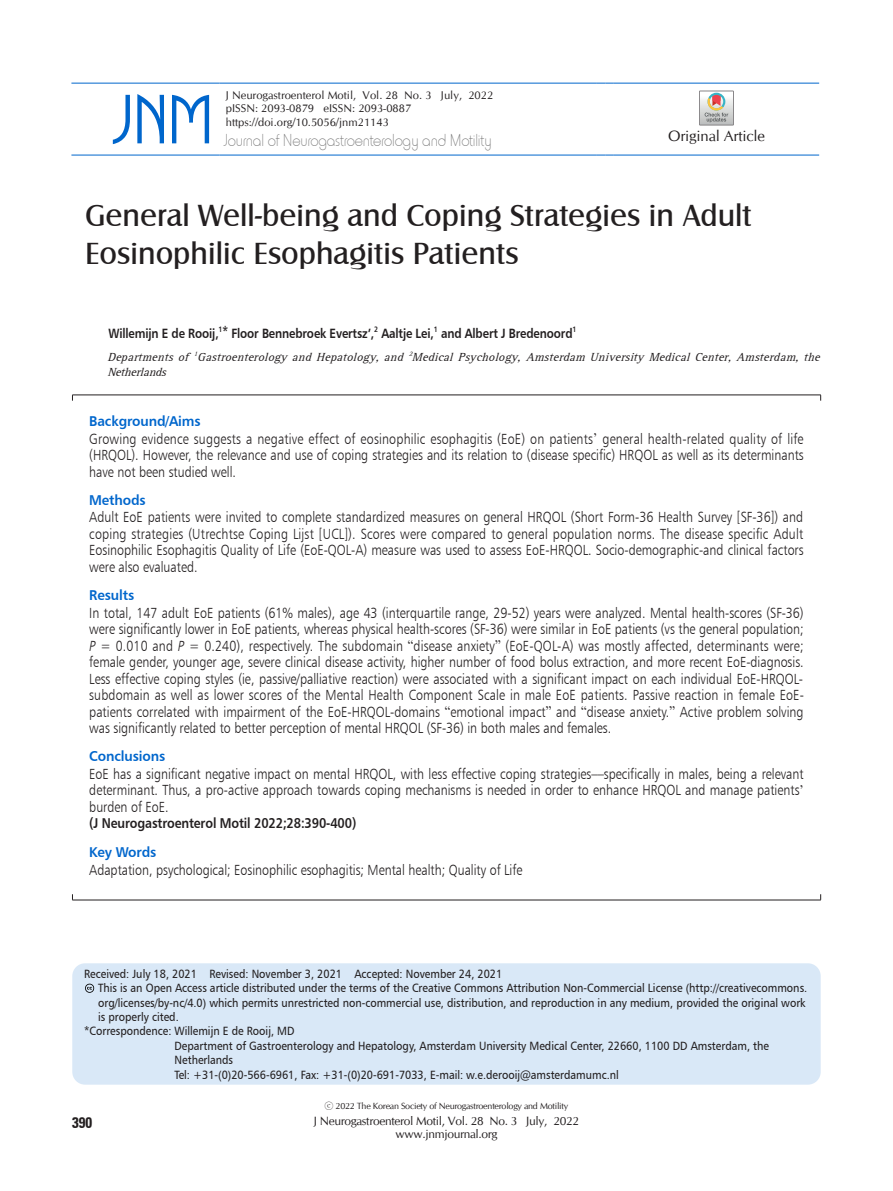
<style>
.page{position:relative;width:893px;height:1191px;background:#fff}
.page>*{position:absolute;margin:0;border:0;box-sizing:border-box;transform-origin:0 0}
.t1{font:500 64.5px "Busorama IT Cby BT";color:#06c}
.t2{font:31.5px/37.8px "Castle T";color:#231f20}
.t3{font:18px "Horatio D Ligh";letter-spacing:-.015em;color:#787878;scale:.9 1}
.t4{font:15.3px "Univeconbol";color:#231f20}
.t5{font:15px "CG Omega";letter-spacing:-.01em;color:#231f20}
.t6{font:14.7px/16.5px "Humanist 777 BT Light B";color:#231f20;text-align:justify;scale:.85 1}
.t7{font:14.25px "Humanist 777 BT Bold B";letter-spacing:-.01em;color:#06c;scale:.95 1}
.t8{font:14.25px "Humanist 777 BT Bold B";letter-spacing:-.01em;color:#231f20;scale:.87 1}
.t9{font:13.5px "Humanist 777 BT Bold B";letter-spacing:-.01em;color:#231f20;scale:.85 1}
.t10{font:12px "Humanist 777 BT Roman B";color:#231f20;scale:.9 1}
.t11{font:italic 12px "Rotisser";color:#231f20}
.t12{font:12px/13.5px "CG Omega";letter-spacing:-.025em;color:#231f20;text-align:center}
.t13{font:11.25px/13.5px "CG Omega";color:#231f20}
.t14{font:9px "CG Omega";letter-spacing:-.025em;color:#231f20}
.t15{font:7.8px "Humanist 777 BT Bold B";color:#231f20;scale:.85 1}
.t16{font:italic 7.05px "Rotisser";color:#231f20}
.s1{font-family:"Times New Roman"}
.s2{font-style:italic}
.s3{font-family:"Batang Che"}
</style>
<div class="page">
<hr style="left:71px;top:83px;width:148px;height:1px;background:#06c">
<hr style="left:71px;top:155px;width:148px;height:1px;background:#06c">
<hr style="left:219px;top:83px;width:378px;height:1px;background:#06c">
<svg style="left:597px;top:83px;width:17px;height:1px"></svg>
<hr style="left:614px;top:83px;width:205px;height:1px;background:#06c">
<hr style="left:614px;top:155px;width:205px;height:1px;background:#06c">
<svg style="left:597px;top:155px;width:17px;height:1px"></svg>
<hr style="left:219px;top:155px;width:378px;height:1px;background:#06c">
<div style="left:699px;top:91px;width:35px;height:34px;border:1px solid #888688"></div>
<svg style="left:699px;top:91px;width:34px;height:34px"></svg>
<div style="left:72px;top:963px;width:749px;height:121px;background:#d9e8f7;border-radius:13px"></div>
<svg style="left:85px;top:983px;width:10px;height:10px"></svg>
<hr style="left:72px;top:395px;width:749px;height:1px;background:#231f20">
<hr style="left:72px;top:899px;width:749px;height:1px;background:#231f20">
<h1 class="t1" style="left:112px;top:81px;width:102px">JNM</h1>
<p class="t13" style="left:226px;top:89px;width:269px">J Neurogastroenterol Motil, Vol. 28 No. 3 July, 2022 pISSN: 2093-0879 eISSN: 2093-0887 https://doi.org/10.5056/jnm21143</p>
<p class="t3" style="left:224px;top:130px;width:299px">Journal of Neurogastroenterology and Motility</p>
<p class="t5" style="left:668px;top:127px;width:98px">Original Article</p>
<h2 class="t2" style="left:85px;top:197px;width:668px">General Well-being and Coping Strategies in Adult<br>Eosinophilic Esophagitis Patients</h2>
<p class="t9" style="left:108px;top:325px;width:314px">Willemijn E de Rooij,<sup>1</sup>* Floor Bennebroek Evertsz’,</p>
<p class="t15" style="left:374px;top:324px;width:6px">2</p>
<p class="t9" style="left:381px;top:325px;width:63px">Aaltje Lei,</p>
<p class="t15" style="left:434px;top:324px;width:6px">1</p>
<p class="t9" style="left:441px;top:325px;width:156px">and Albert J Bredenoord</p>
<p class="t15" style="left:572px;top:324px;width:6px">1</p>
<p class="t11" style="left:107px;top:350px;width:82px">Departments of</p>
<p class="t16" style="left:194px;top:349px;width:7px">1</p>
<p class="t11" style="left:197px;top:350px;width:628px">Gastroenterology and Hepatology, and Medical Psychology, Amsterdam University Medical Center, Amsterdam, the</p>
<p class="t16" style="left:409px;top:349px;width:7px">2</p>
<p class="t11" style="left:107px;top:365px;width:64px">Netherlands</p>
<p class="t7" style="left:89px;top:412px;width:119px">Background/Aims</p>
<p class="t6" style="left:89px;top:430px;width:842px">Growing evidence suggests a negative effect of eosinophilic esophagitis (EoE) on patients<span class="s1">’</span> general health-related quality of life (HRQOL). However, the relevance and use of coping strategies and its relation to (disease specific) HRQOL as well as its determinants have not been studied well.</p>
<p class="t7" style="left:89px;top:491px;width:61px">Methods</p>
<p class="t6" style="left:89px;top:509px;width:842px">Adult EoE patients were invited to complete standardized measures on general HRQOL (Short Form-36 Health Survey [SF-36]) and coping strategies (Utrechtse Coping Lijst [UCL]). Scores were compared to general population norms. The disease specific Adult Eosinophilic Esophagitis Quality of Life (EoE-QOL-A) measure was used to assess EoE-HRQOL. Socio-demographic-and clinical factors were also evaluated.</p>
<p class="t7" style="left:89px;top:586px;width:49px">Results</p>
<p class="t6" style="left:88px;top:604px;width:843px">In total, 147 adult EoE patients (61% males), age 43 (interquartile range, 29-52) years were analyzed. Mental health-scores (SF-36) were significantly lower in EoE patients, whereas physical health-scores (SF-36) were similar in EoE patients (vs the general population; <span class="s2">P</span> = 0.010 and <span class="s2">P</span> = 0.240), respectively. The subdomain <span class="s1">“</span>disease anxiety<span class="s1">”</span> (EoE-QOL-A) was mostly affected, determinants were; female gender, younger age, severe clinical disease activity, higher number of food bolus extraction, and more recent EoE-diagnosis.<br>Less effective coping styles (ie, passive/palliative reaction) were associated with a significant impact on each individual EoE-HRQOL&shy;subdomain as well as lower scores of the Mental Health Component Scale in male EoE patients. Passive reaction in female EoE&shy;patients correlated with impairment of the EoE-HRQOL-domains <span class="s1">“</span>emotional impact<span class="s1">”</span> and <span class="s1">“</span>disease anxiety.<span class="s1">”</span> Active problem solving was significantly related to better perception of mental HRQOL (SF-36) in both males and females.</p>
<p class="t7" style="left:89px;top:747px;width:81px">Conclusions</p>
<p class="t6" style="left:89px;top:765px;width:842px">EoE has a significant negative impact on mental HRQOL, with less effective coping strategies––specifically in males, being a relevant determinant. Thus, a pro-active approach towards coping mechanisms is needed in order to enhance HRQOL and manage patients<span class="s1">’ </span>burden of EoE.</p>
<p class="t8" style="left:89px;top:814px;width:309px">(J Neurogastroenterol Motil 2022;28:390-400)</p>
<p class="t7" style="left:89px;top:843px;width:72px">Key Words</p>
<p class="t6" style="left:89px;top:861px;width:511px">Adaptation, psychological; Eosinophilic esophagitis; Mental health; Quality of Life</p>
<p class="t10" style="left:84px;top:966px;width:466px">Received: July 18, 2021 Revised: November 3, 2021 Accepted: November 24, 2021</p>
<p class="t10" style="left:98px;top:980px;width:789px">This is an Open Access article distributed under the terms of the Creative Commons Attribution Non-Commercial License (http://creativecommons.</p>
<p class="t10" style="left:98px;top:995px;width:788px">org/licenses/by-nc/4.0) which permits unrestricted non-commercial use, distribution, and reproduction in any medium, provided the original work</p>
<p class="t10" style="left:98px;top:1009px;width:91px">is properly cited.</p>
<p class="t10" style="left:84px;top:1023px;width:235px">*Correspondence: Willemijn E de Rooij, MD</p>
<p class="t10" style="left:175px;top:1038px;width:662px">Department of Gastroenterology and Hepatology, Amsterdam University Medical Center, 22660, 1100 DD Amsterdam, the</p>
<p class="t10" style="left:175px;top:1052px;width:67px">Netherlands</p>
<p class="t10" style="left:175px;top:1067px;width:495px">Tel: +31-(0)20-566-6961, Fax: +31-(0)20-691-7033, E-mail: w.e.derooij@amsterdamumc.nl</p>
<p class="t4" style="left:72px;top:1112px;width:21px">390</p>
<p class="t14" style="left:325px;top:1100px;width:245px"><span class="s3">ⓒ</span> 2022 The Korean Society of Neurogastroenterology and Motility</p>
<p class="t12" style="left:314px;top:1114px;width:267px">J Neurogastroenterol Motil, Vol. 28 No. 3 July, 2022 www.jnmjournal.org</p>
</div>
